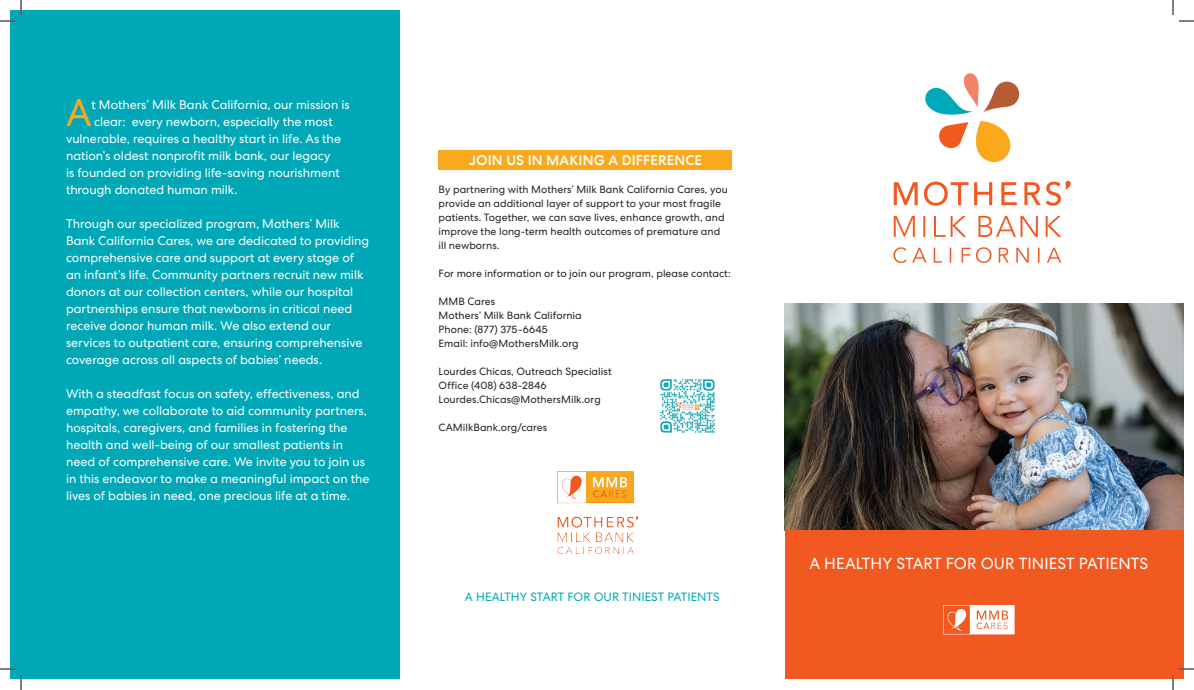
<style>
.page{position:relative;width:1194px;height:690px;background:#fff}
.page>*{position:absolute;margin:0;border:0;box-sizing:border-box;transform-origin:0 0}
.t1{font:38.4px "Centra No 2";color:#f9a91b}
.t2{font:16px "Centra No 2";letter-spacing:.005em;color:#fff}
.t3{font:500 14px "Centra No 2";letter-spacing:.01em;color:#fff}
.t4{font:12.5px/17px "Centra No 2";letter-spacing:-.005em;color:#fff}
.t5{font:12px "Centra No 2";letter-spacing:.005em;color:#00a8b7}
.t6{font:10.5px/14px "Centra No 2";letter-spacing:.005em;color:#231f20}
</style>
<div class="page">
<div style="left:439px;top:151px;width:293px;height:19px;background:#f9a91b"></div>
<div style="left:11px;top:11px;width:389px;height:668px;background:#00a8b7"></div>
<img style="left:785px;top:303px;width:399px;height:228px">
<svg style="left:925px;top:73px;width:95px;height:90px"></svg>
<svg style="left:894px;top:216px;width:167px;height:21px"></svg>
<svg style="left:893px;top:247px;width:168px;height:16px"></svg>
<svg style="left:894px;top:180px;width:177px;height:26px"></svg>
<img style="left:558px;top:472px;width:81px;height:81px">
<div style="left:785px;top:531px;width:398px;height:148px;background:#f15921"></div>
<svg style="left:943px;top:605px;width:72px;height:29px"></svg>
<img style="left:660px;top:379px;width:55px;height:54px">
<svg style="left:0;top:0;width:22px;height:22px"></svg>
<svg style="left:0;top:668px;width:22px;height:22px"></svg>
<svg style="left:1172px;top:0;width:22px;height:22px"></svg>
<svg style="left:1172px;top:668px;width:22px;height:22px"></svg>
<h1 class="t1" style="left:66px;top:91px;width:27px">A</h1>
<p class="t4" style="left:91px;top:96px;width:260px">t Mothers’ Milk Bank California, our mission is</p>
<p class="t4" style="left:94px;top:113px;width:240px">clear: every newborn, especially the most</p>
<p class="t4" style="left:66px;top:130px;width:277px">vulnerable, requires a healthy start in life. As the</p>
<p class="t4" style="left:66px;top:147px;width:266px">nation’s oldest nonprofit milk bank, our legacy</p>
<p class="t4" style="left:66px;top:164px;width:275px">is founded on providing life-saving nourishment</p>
<p class="t4" style="left:66px;top:181px;width:173px">through donated human milk.</p>
<p class="t4" style="left:66px;top:215px;width:305px">Through our specialized program, Mothers’ Milk Bank California Cares, we are dedicated to providing comprehensive care and support at every stage of an infant’s life. Community partners recruit new milk donors at our collection centers, while our hospital partnerships ensure that newborns in critical need receive donor human milk. We also extend our services to outpatient care, ensuring comprehensive coverage across all aspects of babies’ needs.</p>
<p class="t4" style="left:66px;top:385px;width:305px">With a steadfast focus on safety, effectiveness, and empathy, we collaborate to aid community partners, hospitals, caregivers, and families in fostering the health and well-being of our smallest patients in need of comprehensive care. We invite you to join us in this endeavor to make a meaningful impact on the lives of babies in need, one precious life at a time.</p>
<p class="t3" style="left:469px;top:152px;width:235px">JOIN US IN MAKING A DIFFERENCE</p>
<p class="t6" style="left:439px;top:182px;width:291px">By partnering with Mothers’ Milk Bank California Cares, you provide an additional layer of support to your most fragile patients. Together, we can save lives, enhance growth, and improve the long-term health outcomes of premature and ill newborns.</p>
<p class="t6" style="left:439px;top:266px;width:294px">For more information or to join our program, please contact:</p>
<p class="t6" style="left:439px;top:294px;width:145px">MMB Cares<br>Mothers’ Milk Bank California<br>Phone: (877) 375-6645<br>Email: info@MothersMilk.org</p>
<p class="t6" style="left:439px;top:364px;width:175px">Lourdes Chicas, Outreach Specialist<br>Office (408) 638-2846<br>Lourdes.Chicas@MothersMilk.org</p>
<p class="t6" style="left:439px;top:420px;width:110px">CAMilkBank.org/cares</p>
<p class="t5" style="left:465px;top:590px;width:256px">A HEALTHY START FOR OUR TINIEST PATIENTS</p>
<p class="t2" style="left:809px;top:554px;width:340px">A HEALTHY START FOR OUR TINIEST PATIENTS</p>
</div>
